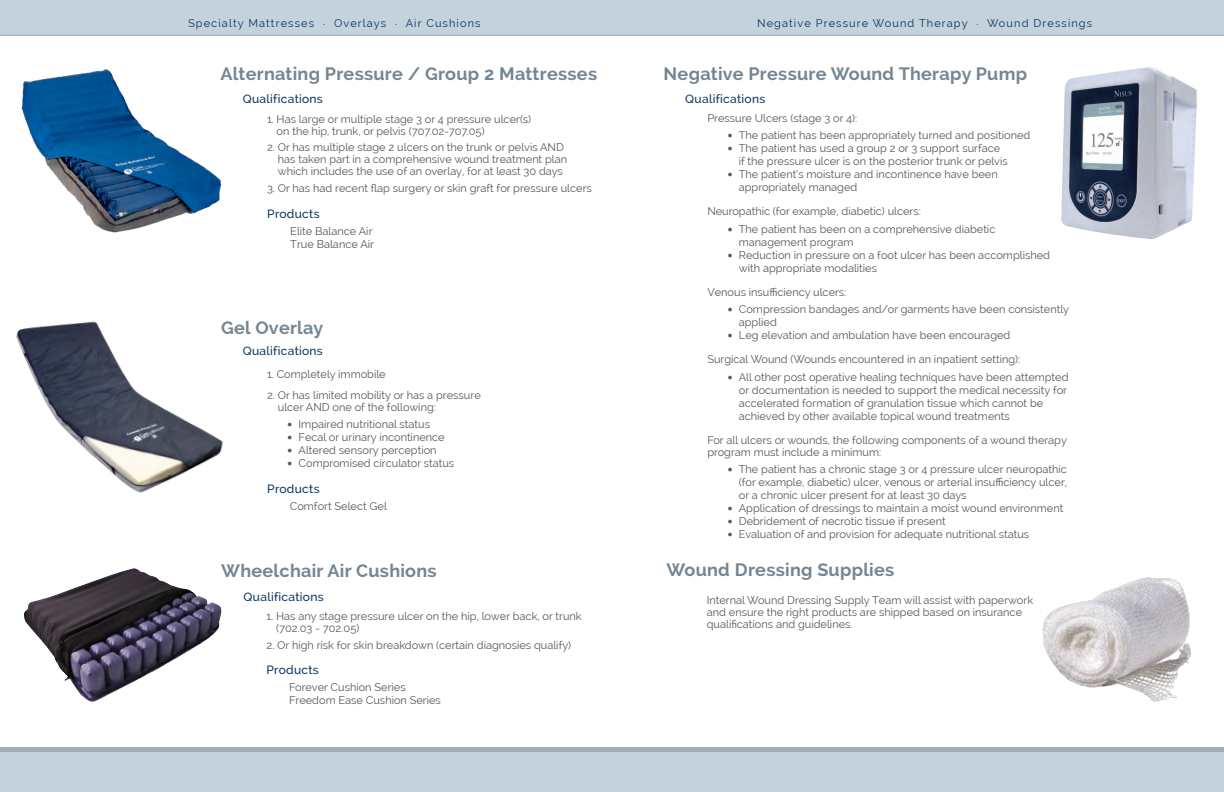
<style>
.page{position:relative;width:1224px;height:792px;background:#fff}
.page>*{position:absolute;margin:0;border:0;box-sizing:border-box;transform-origin:0 0}
.Product_Name{font:700 18px "Raleway";letter-spacing:.015em;color:#758592}
.qualification{font:500 12px "Raleway";letter-spacing:.025em;color:#0a355e}
.Qualifications_List{font:11px/13px "Raleway";color:#57585a}
.description{font:11px/12px "Raleway";color:#57585a}
.page_header_-_top{font:11px "Raleway";letter-spacing:.1em;color:#0a355e}
.product_list{font:11px "Raleway";color:#57585a}
.s1{font-family:"Goudy Old Style T";font-size:13px}
</style>
<div class="page">
<div style="left:0;top:0;width:1224px;height:35px;background:#c4d2dc"></div>
<hr style="left:0;top:35px;width:1224px;height:1px;background:#a5acb5">
<div style="left:0;top:747px;width:1224px;height:45px;background:#a5acb5"></div>
<div style="left:0;top:752px;width:1224px;height:40px;background:#c4d2dc"></div>
<img style="left:24px;top:568px;width:198px;height:134px">
<img style="left:16px;top:321px;width:207px;height:172px">
<img style="left:21px;top:69px;width:200px;height:164px">
<img style="left:1042px;top:577px;width:150px;height:125px">
<img style="left:1061px;top:67px;width:136px;height:172px">
<p class="page_header_-_top" style="left:188px;top:16px;width:294px">Specialty Mattresses . Overlays . Air Cushions</p>
<p class="Product_Name" style="left:220px;top:63px;width:378px">Alternating Pressure / Group 2 Mattresses</p>
<p class="qualification" style="left:243px;top:92px;width:82px">Qualifications</p>
<p class="Qualifications_List" style="left:277px;top:113px;width:256px;line-height:12px;text-indent:-10px">1. Has large or multiple stage 3 or 4 pressure ulcer(s) on the hip, trunk, or pelvis (707.02-707.05)</p>
<p class="Qualifications_List" style="left:278px;top:142px;width:291px;line-height:12px;text-indent:-11px">2. Or has multiple stage 2 ulcers on the trunk or pelvis AND has taken part in a comprehensive wound treatment plan which includes the use of an overlay, for at least 30 days</p>
<p class="Qualifications_List" style="left:267px;top:182px;width:326px">3. Or has had recent flap surgery or skin graft for pressure ulcers</p>
<p class="qualification" style="left:267px;top:207px;width:54px">Products</p>
<p class="product_list" style="left:290px;top:225px;width:84px">Elite Balance Air</p>
<p class="product_list" style="left:290px;top:238px;width:85px">True Balance Air</p>
<p class="Product_Name" style="left:221px;top:318px;width:104px">Gel Overlay</p>
<p class="qualification" style="left:243px;top:344px;width:82px">Qualifications</p>
<p class="Qualifications_List" style="left:267px;top:367px;width:120px">1. Completely immobile</p>
<p class="Qualifications_List" style="left:278px;top:389px;width:204px;line-height:12px;text-indent:-11px">2. Or has limited mobility or has a pressure ulcer AND one of the following:</p>
<p class="Qualifications_List" style="left:286px;top:418px;width:146px"><span class="s1">•</span> Impaired nutritional status</p>
<p class="Qualifications_List" style="left:286px;top:431px;width:161px"><span class="s1">•</span> Fecal or urinary incontinence</p>
<p class="Qualifications_List" style="left:286px;top:444px;width:153px"><span class="s1">•</span> Altered sensory perception</p>
<p class="Qualifications_List" style="left:286px;top:457px;width:170px"><span class="s1">•</span> Compromised circulator status</p>
<p class="qualification" style="left:267px;top:482px;width:54px">Products</p>
<p class="Qualifications_List" style="left:290px;top:499px;width:99px">Comfort Select Gel</p>
<p class="Product_Name" style="left:221px;top:560px;width:217px">Wheelchair Air Cushions</p>
<p class="qualification" style="left:244px;top:590px;width:82px">Qualifications</p>
<p class="Qualifications_List" style="left:276px;top:610px;width:307px;line-height:12px;text-indent:-10px">1. Has any stage pressure ulcer on the hip, lower back, or trunk (702.03 - 702.05)</p>
<p class="Qualifications_List" style="left:267px;top:638px;width:306px">2. Or high risk for skin breakdown (certain diagnosies qualify)</p>
<p class="qualification" style="left:267px;top:663px;width:54px">Products</p>
<p class="Qualifications_List" style="left:289px;top:681px;width:153px">Forever Cushion Series<br>Freedom Ease Cushion Series</p>
<p class="page_header_-_top" style="left:757px;top:16px;width:337px">Negative Pressure Wound Therapy . Wound Dressings</p>
<p class="Product_Name" style="left:664px;top:63px;width:365px">Negative Pressure Wound Therapy Pump</p>
<p class="qualification" style="left:685px;top:92px;width:82px">Qualifications</p>
<p class="description" style="left:707px;top:112px;width:151px">Pressure Ulcers (stage 3 or 4):</p>
<p class="Qualifications_List" style="left:726px;top:129px;width:306px"><span class="s1">•</span> The patient has been appropriately turned and positioned</p>
<p class="Qualifications_List" style="left:739px;top:142px;width:270px;text-indent:-13px"><span class="s1">•</span> The patient has used a group 2 or 3 support surface if the pressure ulcer is on the posterior trunk or pelvis</p>
<p class="Qualifications_List" style="left:739px;top:168px;width:260px;text-indent:-13px"><span class="s1">•</span> The patient’s moisture and incontinence have been appropriately managed</p>
<p class="description" style="left:707px;top:206px;width:215px">Neuropathic (for example, diabetic) ulcers:</p>
<p class="Qualifications_List" style="left:739px;top:223px;width:258px;text-indent:-13px"><span class="s1">•</span> The patient has been on a comprehensive diabetic management program</p>
<p class="Qualifications_List" style="left:739px;top:249px;width:313px;text-indent:-13px"><span class="s1">•</span> Reduction in pressure on a foot ulcer has been accomplished with appropriate modalities</p>
<p class="description" style="left:707px;top:286px;width:141px">Venous insufficiency ulcers:</p>
<p class="Qualifications_List" style="left:739px;top:303px;width:332px;text-indent:-13px"><span class="s1">•</span> Compression bandages and/or garments have been consistently applied</p>
<p class="Qualifications_List" style="left:726px;top:329px;width:286px"><span class="s1">•</span> Leg elevation and ambulation have been encouraged</p>
<p class="description" style="left:707px;top:354px;width:315px">Surgical Wound (Wounds encountered in an inpatient setting):</p>
<p class="Qualifications_List" style="left:739px;top:371px;width:331px;text-indent:-13px"><span class="s1">•</span> All other post operative healing techniques have been attempted or documentation is needed to support the medical necessity for accelerated formation of granulation tissue which cannot be achieved by other available topical wound treatments</p>
<p class="description" style="left:707px;top:434px;width:361px">For all ulcers or wounds, the following components of a wound therapy program must include a minimum:</p>
<p class="Qualifications_List" style="left:739px;top:463px;width:330px;text-align:justify;text-indent:-13px"><span class="s1">•</span> The patient has a chronic stage 3 or 4 pressure ulcer neuropathic (for example, diabetic) ulcer, venous or arterial insufficiency ulcer, or a chronic ulcer present for at least 30 days</p>
<p class="Qualifications_List" style="left:726px;top:502px;width:339px"><span class="s1">•</span> Application of dressings to maintain a moist wound environment</p>
<p class="Qualifications_List" style="left:726px;top:515px;width:221px"><span class="s1">•</span> Debridement of necrotic tissue if present</p>
<p class="Qualifications_List" style="left:726px;top:528px;width:305px"><span class="s1">•</span> Evaluation of and provision for adequate nutritional status</p>
<p class="Product_Name" style="left:667px;top:560px;width:229px">Wound Dressing Supplies</p>
<p class="Qualifications_List" style="left:707px;top:594px;width:328px;line-height:12px">Internal Wound Dressing Supply Team will assist with paperwork and ensure the right products are shipped based on insurance qualifications and guidelines.</p>
</div>
